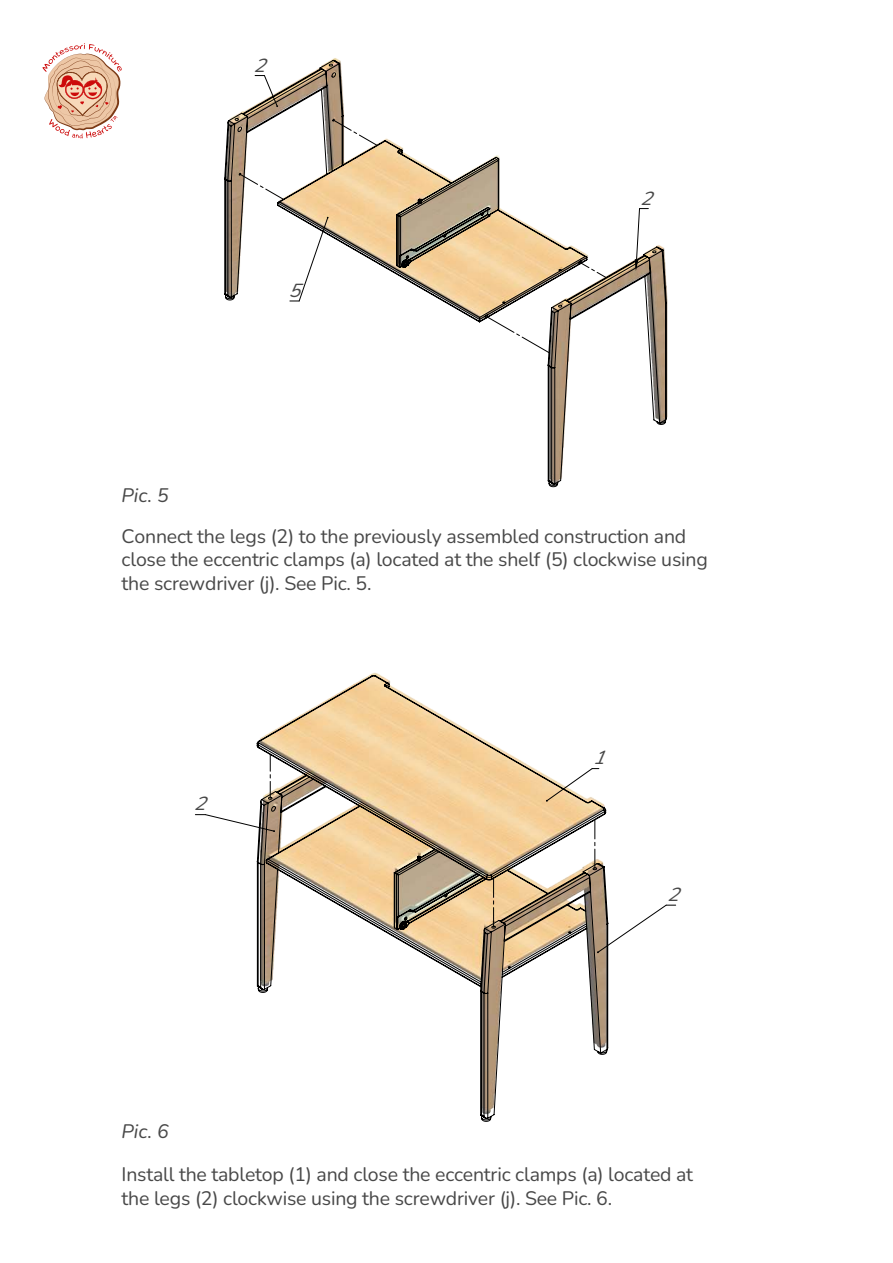
<style>
.page{position:relative;width:893px;height:1263px;background:#fff}
.page>*{position:absolute;margin:0;border:0;box-sizing:border-box;transform-origin:0 0}
.t1{font:19.5px/23.4px "Nunito Extra Light 400";letter-spacing:-.01em;color:#484848}
.t2{font:19.5px "Nunito Extra Light Italic 400";color:#484848}
.t3{font:italic 18.9px "Nunito Extra Light Italic 400";color:#484848;scale:1.04 1}
</style>
<div class="page">
<svg style="left:42px;top:43px;width:80px;height:95px"></svg>
<svg style="left:224px;top:60px;width:443px;height:427px"></svg>
<svg style="left:486px;top:316px;width:64px;height:37px"></svg>
<svg style="left:579px;top:262px;width:28px;height:16px"></svg>
<svg style="left:239px;top:174px;width:45px;height:26px"></svg>
<svg style="left:333px;top:120px;width:44px;height:26px"></svg>
<svg style="left:635px;top:208px;width:13px;height:62px"></svg>
<svg style="left:255px;top:75px;width:23px;height:32px"></svg>
<svg style="left:290px;top:217px;width:39px;height:85px"></svg>
<svg style="left:257px;top:675px;width:351px;height:447px"></svg>
<svg style="left:270px;top:754px;width:1px;height:44px"></svg>
<svg style="left:493px;top:878px;width:1px;height:49px"></svg>
<svg style="left:595px;top:819px;width:1px;height:50px"></svg>
<svg style="left:597px;top:904px;width:79px;height:49px"></svg>
<svg style="left:195px;top:814px;width:80px;height:18px"></svg>
<svg style="left:546px;top:768px;width:53px;height:34px"></svg>
<p class="t2" style="left:122px;top:482px;width:49px">Pic. 5</p>
<p class="t3" style="left:254px;top:52px;width:19px">2</p>
<p class="t3" style="left:289px;top:277px;width:19px">5</p>
<p class="t3" style="left:641px;top:185px;width:19px">2</p>
<p class="t1" style="left:122px;top:524px;width:588px">Connect the legs (2) to the previously assembled construction and close the eccentric clamps (a) located at the shelf (5) clockwise using the screwdriver (j). See Pic. 5.</p>
<p class="t3" style="left:194px;top:790px;width:19px">2</p>
<p class="t2" style="left:122px;top:1118px;width:49px">Pic. 6</p>
<p class="t3" style="left:593px;top:745px;width:19px">1</p>
<p class="t3" style="left:667px;top:881px;width:19px">2</p>
<p class="t1" style="left:122px;top:1162px;width:573px">Install the tabletop (1) and close the eccentric clamps (a) located at the legs (2) clockwise using the screwdriver (j). See Pic. 6.</p>
</div>
